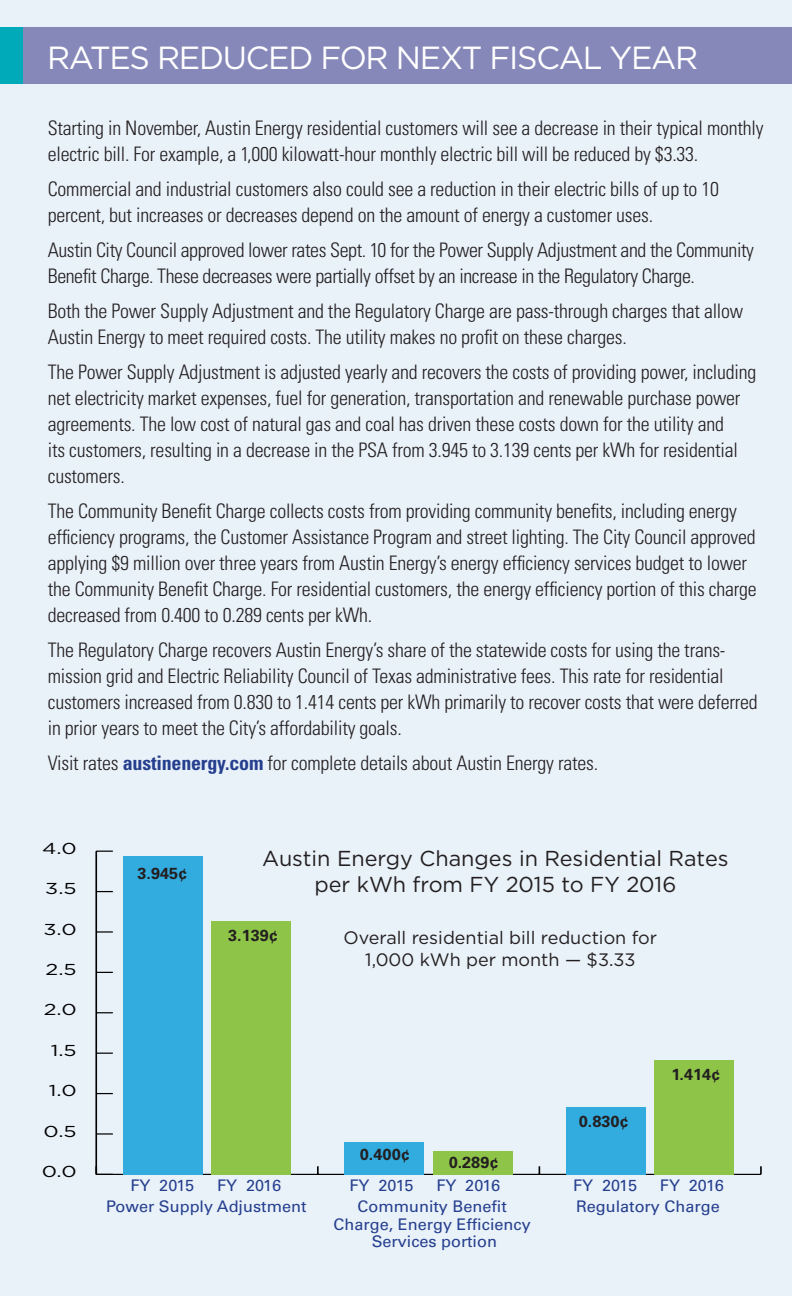
<style>
.page{position:relative;width:792px;height:1296px;background:#e9f1f9}
.page>*{position:absolute;margin:0;border:0;box-sizing:border-box;transform-origin:0 0}
.t1{font:32px "Gotham";letter-spacing:-.04em;color:#fff}
.t2{font:21.6px/26px "Gotham";color:#231f20;text-align:center}
.t3{font:300 condensed 20px/26px "Univers";letter-spacing:-.01em;color:#231f20}
.t4{font:18px/21.6px "Gotham";color:#231f20;text-align:center}
.t5{font:16px/17.8px "Univers";color:#253f8e;text-align:center}
.t6{font:700 16px "Univers";color:#231f20}
.t7{font:15.8px "Gotham";color:#000;scale:1.35 1}
.s1{font-weight:700;color:#253f8e}
</style>
<div class="page">
<div style="left:0;top:27px;width:792px;height:57px;background:#8688ba"></div>
<div style="left:0;top:27px;width:23px;height:56px;background:#00aab9"></div>
<hr style="left:96px;top:1174px;width:665px;height:1px;background:#000">
<svg style="left:317px;top:1166px;width:2px;height:8px"></svg>
<svg style="left:760px;top:1166px;width:2px;height:8px"></svg>
<hr style="left:96px;top:851px;width:1px;height:323px;background:#000">
<svg style="left:97px;top:1166px;width:16px;height:8px"></svg>
<svg style="left:97px;top:1133px;width:16px;height:2px"></svg>
<svg style="left:97px;top:1093px;width:16px;height:1px"></svg>
<svg style="left:97px;top:1052px;width:16px;height:2px"></svg>
<svg style="left:97px;top:1012px;width:16px;height:1px"></svg>
<svg style="left:97px;top:972px;width:16px;height:1px"></svg>
<svg style="left:97px;top:931px;width:16px;height:2px"></svg>
<svg style="left:97px;top:891px;width:16px;height:1px"></svg>
<svg style="left:96px;top:850px;width:17px;height:2px"></svg>
<div style="left:211px;top:921px;width:80px;height:253px;background:#8ec549"></div>
<div style="left:433px;top:1151px;width:80px;height:23px;background:#8ec549"></div>
<div style="left:655px;top:1060px;width:79px;height:114px;background:#8ec549"></div>
<div style="left:123px;top:856px;width:80px;height:318px;background:#32abdf"></div>
<div style="left:344px;top:1142px;width:80px;height:32px;background:#32abdf"></div>
<div style="left:566px;top:1107px;width:80px;height:67px;background:#32abdf"></div>
<h1 class="t1" style="left:47px;top:37px;width:653px">RATES REDUCED FOR NEXT FISCAL YEAR</h1>
<p class="t3" style="left:48px;top:114px;width:717px">Starting in November, Austin Energy residential customers will see a decrease in their typical monthly electric bill. For example, a 1,000 kilowatt-hour monthly electric bill will be reduced by $3.33.</p>
<p class="t3" style="left:48px;top:175px;width:673px">Commercial and industrial customers also could see a reduction in their electric bills of up to 10 percent, but increases or decreases depend on the amount of energy a customer uses.</p>
<p class="t3" style="left:48px;top:236px;width:708px">Austin City Council approved lower rates Sept. 10 for the Power Supply Adjustment and the Community<br>Benefit Charge. These decreases were partially offset by an increase in the Regulatory Charge.</p>
<p class="t3" style="left:48px;top:297px;width:697px">Both the Power Supply Adjustment and the Regulatory Charge are pass-through charges that allow<br>Austin Energy to meet required costs. The utility makes no profit on these charges.</p>
<p class="t3" style="left:48px;top:358px;width:710px">The Power Supply Adjustment is adjusted yearly and recovers the costs of providing power, including net electricity market expenses, fuel for generation, transportation and renewable purchase power agreements. The low cost of natural gas and coal has driven these costs down for the utility and<br>its customers, resulting in a decrease in the PSA from 3.945 to 3.139 cents per kWh for residential customers.</p>
<p class="t3" style="left:48px;top:497px;width:710px">The Community Benefit Charge collects costs from providing community benefits, including energy efficiency programs, the Customer Assistance Program and street lighting. The City Council approved applying $9 million over three years from Austin Energy’s energy efficiency services budget to lower the Community Benefit Charge. For residential customers, the energy efficiency portion of this charge decreased from 0.400 to 0.289 cents per kWh.</p>
<p class="t3" style="left:48px;top:636px;width:712px">The Regulatory Charge recovers Austin Energy’s share of the statewide costs for using the trans&shy;mission grid and Electric Reliability Council of Texas administrative fees. This rate for residential customers increased from 0.830 to 1.414 cents per kWh primarily to recover costs that were deferred in prior years to meet the City’s affordability goals.</p>
<p class="t3" style="left:48px;top:749px;width:552px">Visit rates <span class="s1">austinenergy.com</span> for complete details about Austin Energy rates.</p>
<p class="t7" style="left:42px;top:838px;width:27px">4.0</p>
<p class="t7" style="left:45px;top:878px;width:25px">3.5</p>
<p class="t7" style="left:44px;top:919px;width:26px">3.0</p>
<p class="t7" style="left:46px;top:959px;width:25px">2.5</p>
<p class="t7" style="left:44px;top:1000px;width:26px">2.0</p>
<p class="t7" style="left:51px;top:1040px;width:21px">1.5</p>
<p class="t7" style="left:49px;top:1080px;width:22px">1.0</p>
<p class="t7" style="left:44px;top:1121px;width:26px">0.5</p>
<p class="t7" style="left:42px;top:1161px;width:27px">0.0</p>
<p class="t6" style="left:137px;top:864px;width:51px">3.945¢</p>
<p class="t2" style="left:262px;top:845px;width:468px">Austin Energy Changes in Residential Rates per kWh from FY 2015 to FY 2016</p>
<p class="t6" style="left:228px;top:926px;width:51px">3.139¢</p>
<p class="t4" style="left:344px;top:926px;width:315px">Overall residential bill reduction for<br>1,000 kWh per month — $3.33</p>
<p class="t6" style="left:360px;top:1145px;width:52px">0.400¢</p>
<p class="t6" style="left:449px;top:1153px;width:51px">0.289¢</p>
<p class="t6" style="left:579px;top:1112px;width:51px">0.830¢</p>
<p class="t6" style="left:671px;top:1065px;width:50px">1.414¢</p>
<p class="t5" style="left:130px;top:1176px;width:66px">FY 2015</p>
<p class="t5" style="left:217px;top:1176px;width:66px">FY 2016</p>
<p class="t5" style="left:350px;top:1176px;width:66px">FY 2015</p>
<p class="t5" style="left:436px;top:1176px;width:66px">FY 2016</p>
<p class="t5" style="left:573px;top:1176px;width:66px">FY 2015</p>
<p class="t5" style="left:660px;top:1176px;width:66px">FY 2016</p>
<p class="t5" style="left:106px;top:1197px;width:202px">Power Supply Adjustment</p>
<p class="t5" style="left:334px;top:1197px;width:199px">Community Benefit<br>Charge, Energy Efficiency<br>Services portion</p>
<p class="t5" style="left:576px;top:1197px;width:145px">Regulatory Charge</p>
</div>
